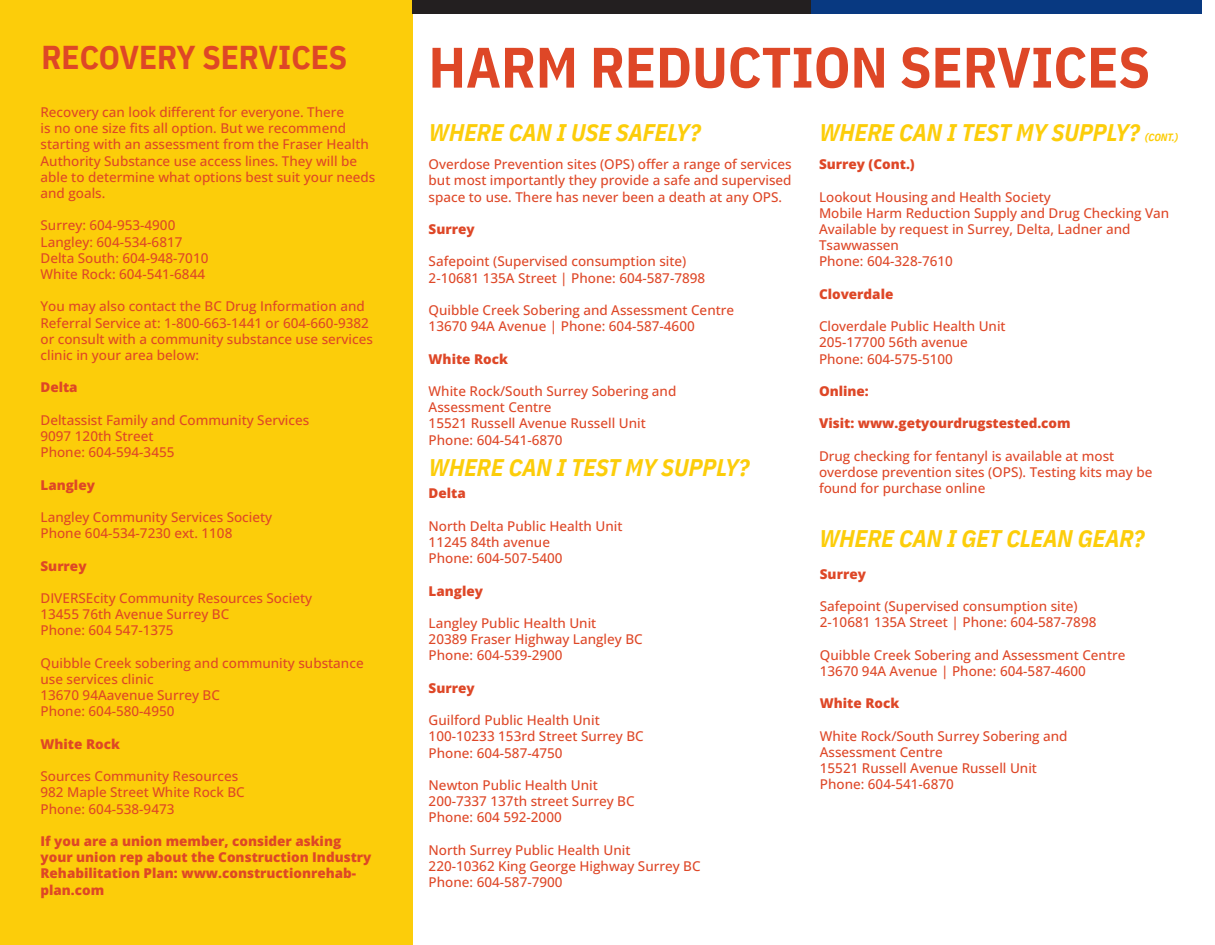
<style>
.page{position:relative;width:1215px;height:945px;background:#fff}
.page>*{position:absolute;margin:0;border:0;box-sizing:border-box;transform-origin:0 0}
.t1{font:700 57px "IBM Plex Sans Cond";color:#de4727}
.t2{font:700 33px "IBM Plex Sans Cond";color:#de4726}
.t3{font:italic 700 24px "IBM Plex Sans Cond";color:#fccd0a}
.t4{font:500 13.5px/16.2px "Open Sans";color:#de4727}
.t5{font:500 13.5px/16.2px "Open Sans";color:#de4726}
.t6{font:800 13.5px/16.2px "Open Sans";color:#de4726}
.t7{font:800 13.5px "Open Sans";color:#de4727}
.t8{font:italic 700 10.5px "IBM Plex Sans Cond";color:#fccd0a}
</style>
<div class="page">
<div style="left:0;top:0;width:413px;height:945px;background:#fccd0a"></div>
<div style="left:413px;top:0;width:398px;height:14px;background:#231f20"></div>
<div style="left:811px;top:0;width:391px;height:14px;background:#083981"></div>
<p class="t2" style="left:42px;top:31px;width:307px">RECOVERY SERVICES</p>
<p class="t5" style="left:40px;top:104px;width:336px">Recovery can look different for everyone. There<br>is no one size fits all option. But we recommend starting with an assessment from the Fraser Health Authority Substance use access lines. They will be able to determine what options best suit your needs and goals.</p>
<p class="t5" style="left:40px;top:217px;width:136px">Surrey: 604-953-4900</p>
<p class="t5" style="left:40px;top:233px;width:144px">Langley: 604-534-6817</p>
<p class="t5" style="left:40px;top:249px;width:169px">Delta South: 604-948-7010</p>
<p class="t5" style="left:40px;top:266px;width:166px">White Rock: 604-541-6844</p>
<p class="t5" style="left:40px;top:298px;width:334px">You may also contact the BC Drug Information and Referral Service at: 1-800-663-1441 or 604-660-9382 or consult with a community substance use services clinic in your area below:</p>
<p class="t6" style="left:40px;top:379px;width:39px">Delta</p>
<p class="t5" style="left:40px;top:411px;width:270px">Deltassist Family and Community Services</p>
<p class="t5" style="left:40px;top:428px;width:115px">9097 120th Street</p>
<p class="t5" style="left:40px;top:444px;width:136px">Phone: 604-594-3455</p>
<p class="t6" style="left:40px;top:476px;width:56px">Langley</p>
<p class="t5" style="left:40px;top:509px;width:233px">Langley Community Services Society</p>
<p class="t5" style="left:40px;top:525px;width:193px">Phone 604-534-7230 ext. 1108</p>
<p class="t6" style="left:40px;top:557px;width:48px">Surrey</p>
<p class="t5" style="left:40px;top:590px;width:273px">DIVERSEcity Community Resources Society</p>
<p class="t5" style="left:40px;top:606px;width:190px">13455 76th Avenue Surrey BC</p>
<p class="t5" style="left:40px;top:622px;width:135px">Phone: 604 547-1375</p>
<p class="t5" style="left:40px;top:654px;width:325px">Quibble Creek sobering and community substance use services clinic</p>
<p class="t5" style="left:40px;top:687px;width:181px">13670 94Aavenue Surrey BC</p>
<p class="t5" style="left:40px;top:703px;width:136px">Phone: 604-580-4950</p>
<p class="t6" style="left:40px;top:735px;width:81px">White Rock</p>
<p class="t5" style="left:40px;top:768px;width:199px">Sources Community Resources</p>
<p class="t5" style="left:40px;top:784px;width:206px">982 Maple Street White Rock BC</p>
<p class="t5" style="left:40px;top:800px;width:136px">Phone: 604-538-9473</p>
<p class="t6" style="left:40px;top:833px;width:333px">If you are a union member, consider asking your union rep about the Construction Industry Rehabilitation Plan: www.constructionrehab&shy;plan.com</p>
<p class="t1" style="left:429px;top:22px;width:723px">HARM REDUCTION SERVICES</p>
<p class="t3" style="left:429px;top:114px;width:273px">WHERE CAN I USE SAFELY?</p>
<p class="t4" style="left:429px;top:156px;width:365px;text-align:justify">Overdose Prevention sites (OPS) offer a range of services but most importantly they provide a safe and supervised space to use. There has never been a death at any OPS.</p>
<p class="t7" style="left:429px;top:220px;width:48px">Surrey</p>
<p class="t4" style="left:429px;top:253px;width:259px">Safepoint (Supervised consumption site)</p>
<p class="t4" style="left:429px;top:269px;width:278px">2-10681 135A Street | Phone: 604-587-7898</p>
<p class="t4" style="left:429px;top:302px;width:307px">Quibble Creek Sobering and Assessment Centre</p>
<p class="t4" style="left:429px;top:318px;width:268px">13670 94A Avenue | Phone: 604-587-4600</p>
<p class="t7" style="left:429px;top:349px;width:81px">White Rock</p>
<p class="t4" style="left:429px;top:383px;width:249px">White Rock/South Surrey Sobering and<br>Assessment Centre</p>
<p class="t4" style="left:429px;top:415px;width:219px">15521 Russell Avenue Russell Unit</p>
<p class="t4" style="left:429px;top:431px;width:136px">Phone: 604-541-6870</p>
<p class="t3" style="left:429px;top:448px;width:322px">WHERE CAN I TEST MY SUPPLY?</p>
<p class="t3" style="left:819px;top:114px;width:322px">WHERE CAN I TEST MY SUPPLY?</p>
<p class="t8" style="left:1145px;top:129px;width:35px">(CONT.)</p>
<p class="t7" style="left:819px;top:155px;width:97px">Surrey (Cont.)</p>
<p class="t4" style="left:819px;top:188px;width:233px">Lookout Housing and Health Society</p>
<p class="t4" style="left:819px;top:204px;width:352px">Mobile Harm Reduction Supply and Drug Checking Van</p>
<p class="t4" style="left:819px;top:221px;width:313px">Available by request in Surrey, Delta, Ladner and<br>Tsawwassen</p>
<p class="t4" style="left:819px;top:253px;width:136px">Phone: 604-328-7610</p>
<p class="t7" style="left:819px;top:285px;width:76px">Cloverdale</p>
<p class="t4" style="left:819px;top:318px;width:188px">Cloverdale Public Health Unit</p>
<p class="t4" style="left:819px;top:334px;width:150px">205-17700 56th avenue</p>
<p class="t4" style="left:819px;top:350px;width:136px">Phone: 604-575-5100</p>
<p class="t7" style="left:819px;top:382px;width:51px">Online:</p>
<p class="t7" style="left:819px;top:414px;width:253px">Visit: www.getyourdrugstested.com</p>
<p class="t4" style="left:819px;top:447px;width:335px">Drug checking for fentanyl is available at most overdose prevention sites (OPS). Testing kits may be found for purchase online</p>
<p class="t7" style="left:429px;top:484px;width:39px">Delta</p>
<p class="t4" style="left:429px;top:517px;width:195px">North Delta Public Health Unit</p>
<p class="t4" style="left:429px;top:534px;width:123px">11245 84th avenue</p>
<p class="t4" style="left:429px;top:550px;width:136px">Phone: 604-507-5400</p>
<p class="t7" style="left:429px;top:581px;width:56px">Langley</p>
<p class="t4" style="left:429px;top:615px;width:169px">Langley Public Health Unit</p>
<p class="t4" style="left:429px;top:631px;width:216px">20389 Fraser Highway Langley BC</p>
<p class="t4" style="left:429px;top:647px;width:136px">Phone: 604-539-2900</p>
<p class="t7" style="left:429px;top:679px;width:48px">Surrey</p>
<p class="t4" style="left:429px;top:712px;width:173px">Guilford Public Health Unit</p>
<p class="t4" style="left:429px;top:728px;width:217px">100-10233 153rd Street Surrey BC</p>
<p class="t4" style="left:429px;top:744px;width:136px">Phone: 604-587-4750</p>
<p class="t4" style="left:429px;top:777px;width:171px">Newton Public Health Unit</p>
<p class="t4" style="left:429px;top:793px;width:208px">200-7337 137th street Surrey BC</p>
<p class="t4" style="left:429px;top:809px;width:135px">Phone: 604 592-2000</p>
<p class="t4" style="left:429px;top:841px;width:203px">North Surrey Public Health Unit</p>
<p class="t4" style="left:429px;top:858px;width:274px">220-10362 King George Highway Surrey BC</p>
<p class="t4" style="left:429px;top:874px;width:136px">Phone: 604-587-7900</p>
<p class="t3" style="left:819px;top:520px;width:327px">WHERE CAN I GET CLEAN GEAR?</p>
<p class="t7" style="left:820px;top:565px;width:48px">Surrey</p>
<p class="t4" style="left:820px;top:598px;width:259px">Safepoint (Supervised consumption site)</p>
<p class="t4" style="left:820px;top:614px;width:278px">2-10681 135A Street | Phone: 604-587-7898</p>
<p class="t4" style="left:820px;top:646px;width:307px">Quibble Creek Sobering and Assessment Centre</p>
<p class="t4" style="left:820px;top:663px;width:268px">13670 94A Avenue | Phone: 604-587-4600</p>
<p class="t7" style="left:820px;top:694px;width:81px">White Rock</p>
<p class="t4" style="left:820px;top:727px;width:249px">White Rock/South Surrey Sobering and<br>Assessment Centre</p>
<p class="t4" style="left:820px;top:760px;width:219px">15521 Russell Avenue Russell Unit</p>
<p class="t4" style="left:820px;top:776px;width:136px">Phone: 604-541-6870</p>
</div>
